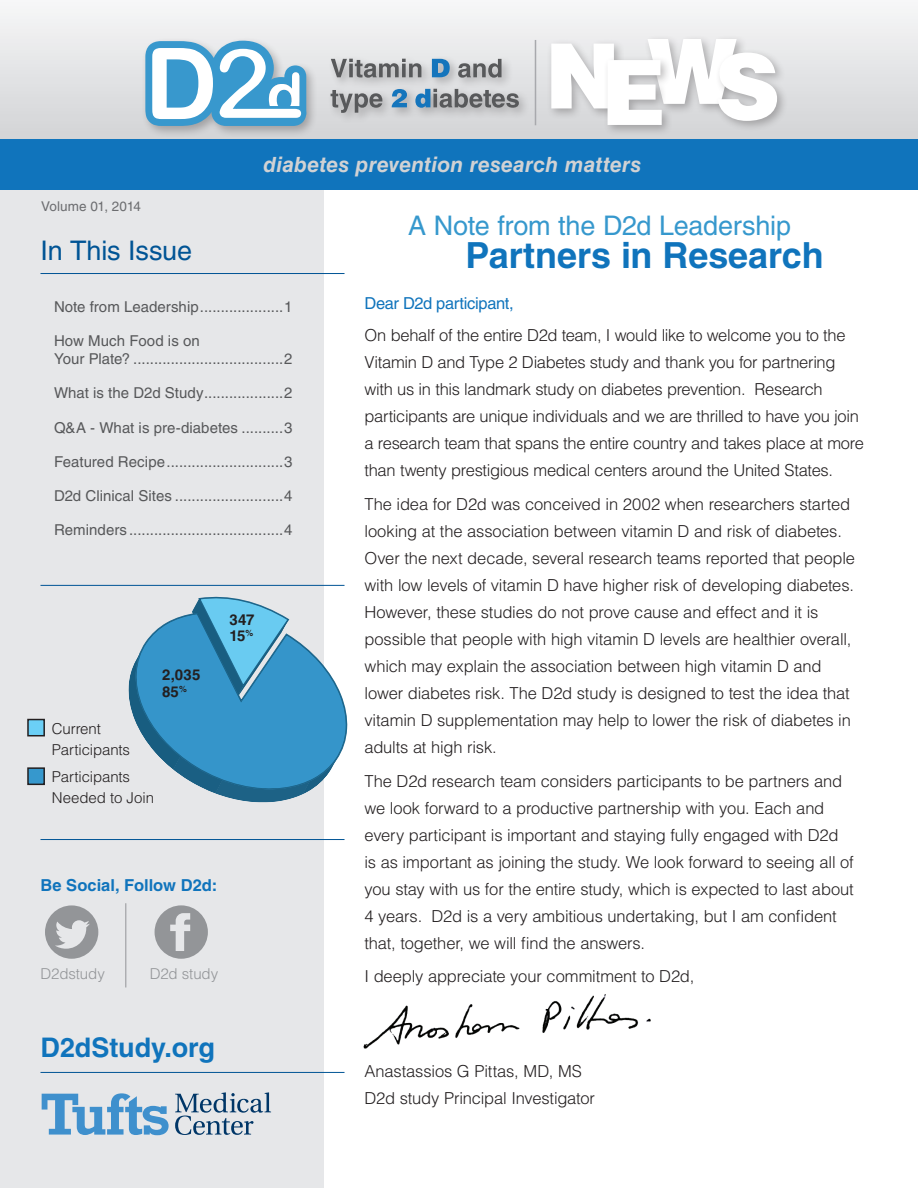
<style>
.page{position:relative;width:918px;height:1188px;background:#fff}
.page>*{position:absolute;margin:0;border:0;box-sizing:border-box;transform-origin:0 0}
.t1{font:900 90.15px "Helvetica LT Std";color:#fff}
.t2{font:700 36px "Helvetica LT Std";letter-spacing:-.005em;color:#1074bc}
.t3{font:27px "Helvetica LT Std";letter-spacing:-.005em;color:#3698cd}
.t4{font:700 27px "Helvetica LT Std";letter-spacing:-.005em;color:#1074bc}
.t5{font:27px "Helvetica LT Std";letter-spacing:-.005em;color:#005495}
.t6{font:italic 700 21px "Helvetica LT Std";letter-spacing:.01em;color:#d1d2d4}
.t7{font:300 16.5px/27px "Helvetica LT Std";letter-spacing:-.01em;color:#231f20}
.t8{font:16.5px "Helvetica LT Std";letter-spacing:-.02em;color:#1074bc}
.t9{font:700 16.5px "Helvetica LT Std";color:#1074bc}
.t10{font:15px/18px "Helvetica LT Std";letter-spacing:.005em;color:#57585a}
.t11{font:300 15px/21px "Helvetica LT Std";letter-spacing:-.005em;color:#231f20}
.t12{font:300 15px "Helvetica LT Std";letter-spacing:-.005em;color:#939598}
.t13{font:700 15px/16.5px "Helvetica LT Std";letter-spacing:.02em;color:#231f20}
.t14{font:13.5px "Helvetica LT Std";letter-spacing:.005em;color:#6c6d70}
</style>
<div class="page">
<div style="left:0;top:154px;width:324px;height:1034px;background:#e6e7e9"></div>
<div style="left:0;top:0;width:918px;height:145px;background:linear-gradient(to bottom,#f6f7f8,#d1d2d4)"></div>
<div style="left:0;top:139px;width:918px;height:51px;background:#1074bc"></div>
<hr style="left:40px;top:1072px;width:305px;height:1px;background:#005495">
<svg style="left:42px;top:1093px;width:127px;height:42px"></svg>
<svg style="left:175px;top:1092px;width:96px;height:43px"></svg>
<div style="left:141px;top:37px;width:389px;height:101px;background:#231f20;opacity:.3"></div>
<svg style="left:145px;top:41px;width:161px;height:85px"></svg>
<svg style="left:331px;top:59px;width:90px;height:19px;background:#9fa0a1"></svg>
<svg style="left:432px;top:59px;width:18px;height:18px"></svg>
<svg style="left:458px;top:59px;width:44px;height:19px"></svg>
<svg style="left:331px;top:90px;width:51px;height:23px"></svg>
<svg style="left:392px;top:89px;width:15px;height:18px"></svg>
<svg style="left:415px;top:89px;width:104px;height:19px;background:#8e98a0"></svg>
<div style="left:547px;top:39px;width:79px;height:81px;background:#231f20;opacity:.3"></div>
<div style="left:644px;top:35px;width:104px;height:81px;background:#231f20;opacity:.3"></div>
<div style="left:714px;top:48px;width:75px;height:84px;background:#231f20;opacity:.3"></div>
<div style="left:603px;top:56px;width:71px;height:81px;background:#231f20;opacity:.3"></div>
<hr style="left:535px;top:40px;width:1px;height:85px;background:#a8a9ad">
<hr style="left:40px;top:273px;width:305px;height:1px;background:#005495">
<div style="left:28px;top:720px;width:16px;height:16px;background:#6bcff6"></div>
<div style="left:27px;top:719px;width:18px;height:17px;border:2px solid #231f20"></div>
<div style="left:28px;top:768px;width:16px;height:16px;background:#3698cd"></div>
<div style="left:27px;top:767px;width:18px;height:18px;border:2px solid #231f20"></div>
<hr style="left:40px;top:839px;width:305px;height:1px;background:#005495">
<svg style="left:155px;top:905px;width:53px;height:54px"></svg>
<svg style="left:45px;top:905px;width:53px;height:54px"></svg>
<hr style="left:125px;top:903px;width:1px;height:84px;background:#939598">
<hr style="left:40px;top:585px;width:305px;height:1px;background:#005495">
<img style="left:363px;top:994px;width:288px;height:55px">
<svg style="left:128px;top:596px;width:220px;height:206px"></svg>
<h1 class="t1" style="left:545px;top:23px;width:237px">NEWS</h1>
<p class="t14" style="left:41px;top:198px;width:101px">Volume 01, 2014</p>
<h3 class="t5" style="left:40px;top:235px;width:153px">In This Issue</h3>
<p class="t6" style="left:263px;top:152px;width:379px">diabetes prevention research matters</p>
<h3 class="t3" style="left:408px;top:210px;width:384px">A Note from the D2d Leadership</h3>
<h2 class="t2" style="left:465px;top:234px;width:360px">Partners in Research</h2>
<p class="t10" style="left:54px;top:298px;width:240px">Note from Leadership....................1</p>
<p class="t10" style="left:54px;top:332px;width:240px">How Much Food is on<br>Your Plate? ....................................2</p>
<p class="t10" style="left:54px;top:384px;width:240px">What is the D2d Study...................2</p>
<p class="t10" style="left:54px;top:418px;width:240px">Q&amp;A - What is pre-diabetes ..........3</p>
<p class="t10" style="left:54px;top:452px;width:240px">Featured Recipe............................3</p>
<p class="t10" style="left:54px;top:487px;width:240px">D2d Clinical Sites ..........................4</p>
<p class="t10" style="left:54px;top:521px;width:240px">Reminders .....................................4</p>
<p class="t13" style="left:162px;top:666px;width:40px">2,035<br>85<sup>%</sup></p>
<p class="t11" style="left:52px;top:718px;width:80px">Current<br>Participants</p>
<p class="t11" style="left:52px;top:766px;width:104px">Participants<br>Needed to Join</p>
<p class="t13" style="left:229px;top:611px;width:27px">347<br>15<sup>%</sup></p>
<p class="t9" style="left:40px;top:875px;width:178px">Be Social, Follow D2d:</p>
<p class="t12" style="left:40px;top:964px;width:66px">D2dstudy</p>
<p class="t12" style="left:150px;top:964px;width:70px">D2d study</p>
<h3 class="t4" style="left:40px;top:1031px;width:176px">D2dStudy.org</h3>
<p class="t8" style="left:364px;top:293px;width:151px">Dear D2d participant,</p>
<p class="t7" style="left:364px;top:322px;width:501px">On behalf of the entire D2d team, I would like to welcome you to the Vitamin D and Type 2 Diabetes study and thank you for partnering with us in this landmark study on diabetes prevention. Research participants are unique individuals and we are thrilled to have you join a research team that spans the entire country and takes place at more than twenty prestigious medical centers around the United States.</p>
<p class="t7" style="left:364px;top:490px;width:492px">The idea for D2d was conceived in 2002 when researchers started looking at the association between vitamin D and risk of diabetes.<br>Over the next decade, several research teams reported that people with low levels of vitamin D have higher risk of developing diabetes.<br>However, these studies do not prove cause and effect and it is possible that people with high vitamin D levels are healthier overall, which may explain the association between high vitamin D and lower diabetes risk. The D2d study is designed to test the idea that vitamin D supplementation may help to lower the risk of diabetes in adults at high risk.</p>
<p class="t7" style="left:364px;top:767px;width:491px">The D2d research team considers participants to be partners and we look forward to a productive partnership with you. Each and every participant is important and staying fully engaged with D2d is as important as joining the study. We look forward to seeing all of you stay with us for the entire study, which is expected to last about 4 years. D2d is a very ambitious undertaking, but I am confident that, together, we will find the answers.</p>
<p class="t7" style="left:364px;top:963px;width:331px">I deeply appreciate your commitment to D2d,</p>
<p class="t7" style="left:364px;top:1057px;width:232px">Anastassios G Pittas, MD, MS<br>D2d study Principal Investigator</p>
</div>
